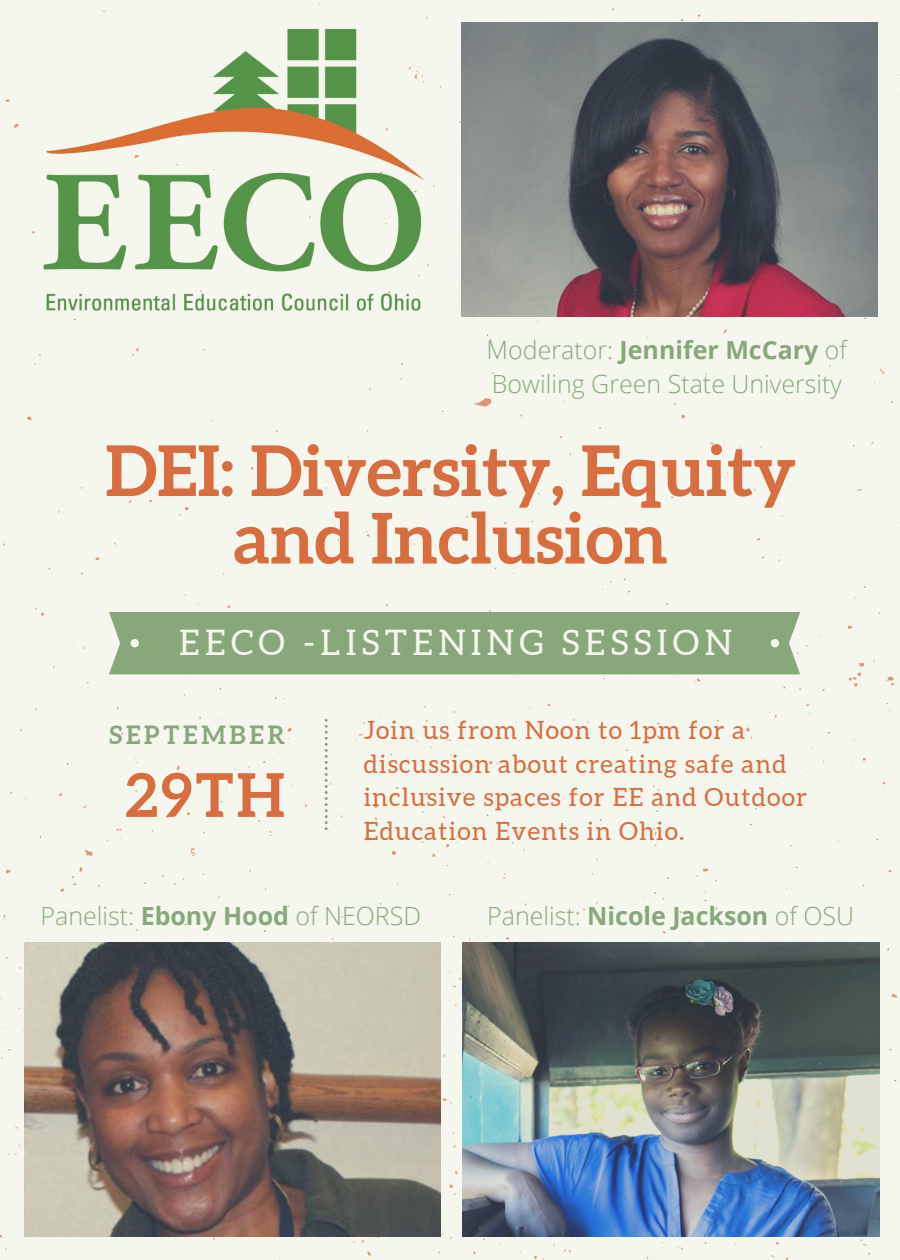
<style>
.page{position:relative;width:900px;height:1260px;background:#f5f6ed}
.page>*{position:absolute;margin:0;border:0;box-sizing:border-box;transform-origin:0 0}
.t1{font:700 70px/67.5px "Aleo";color:#d86d40;text-align:center}
.t2{font:700 60.5px "Aleo";color:#d86d40}
.t3{font:35.25px "Aleo";letter-spacing:.15em;color:#f5f6ed}
.t4{font:25.25px/33.8px "Aleo";letter-spacing:.05em;color:#d86d40}
.t5{font:700 25.25px "Aleo";letter-spacing:.15em;color:#88a87c}
.t6{font:300 25px/33.8px "Open Sans";color:#88a87c}
.s1{font-weight:700}
</style>
<div class="page">
<img style="left:22px;top:22px;width:417px;height:295px">
<img style="left:461px;top:22px;width:417px;height:295px">
<div style="left:109px;top:612px;width:691px;height:62px;background:#88a87c"></div>
<svg style="left:325px;top:719px;width:3px;height:111px"></svg>
<img style="left:24px;top:942px;width:416px;height:295px">
<img style="left:463px;top:942px;width:416px;height:295px">
<p class="t6" style="left:487px;top:333px;width:362px">Moderator: <span class="s1">Jennifer McCary</span> of<br>Bowiling Green State University</p>
<h1 class="t1" style="left:105px;top:436px;width:692px">DEI: Diversity, Equity and Inclusion</h1>
<h3 class="t3" style="left:179px;top:622px;width:554px">EECO -LISTENING SESSION</h3>
<p class="t5" style="left:110px;top:720px;width:177px">SEPTEMBER</p>
<p class="t4" style="left:364px;top:713px;width:445px">Join us from Noon to 1pm for a discussion about creating safe and inclusive spaces for EE and Outdoor<br>Education Events in Ohio.</p>
<h2 class="t2" style="left:125px;top:760px;width:161px">29TH</h2>
<p class="t6" style="left:41px;top:899px;width:382px">Panelist: <span class="s1">Ebony Hood</span> of NEORSD</p>
<p class="t6" style="left:487px;top:899px;width:369px">Panelist: <span class="s1">Nicole Jackson</span> of OSU</p>
</div>
